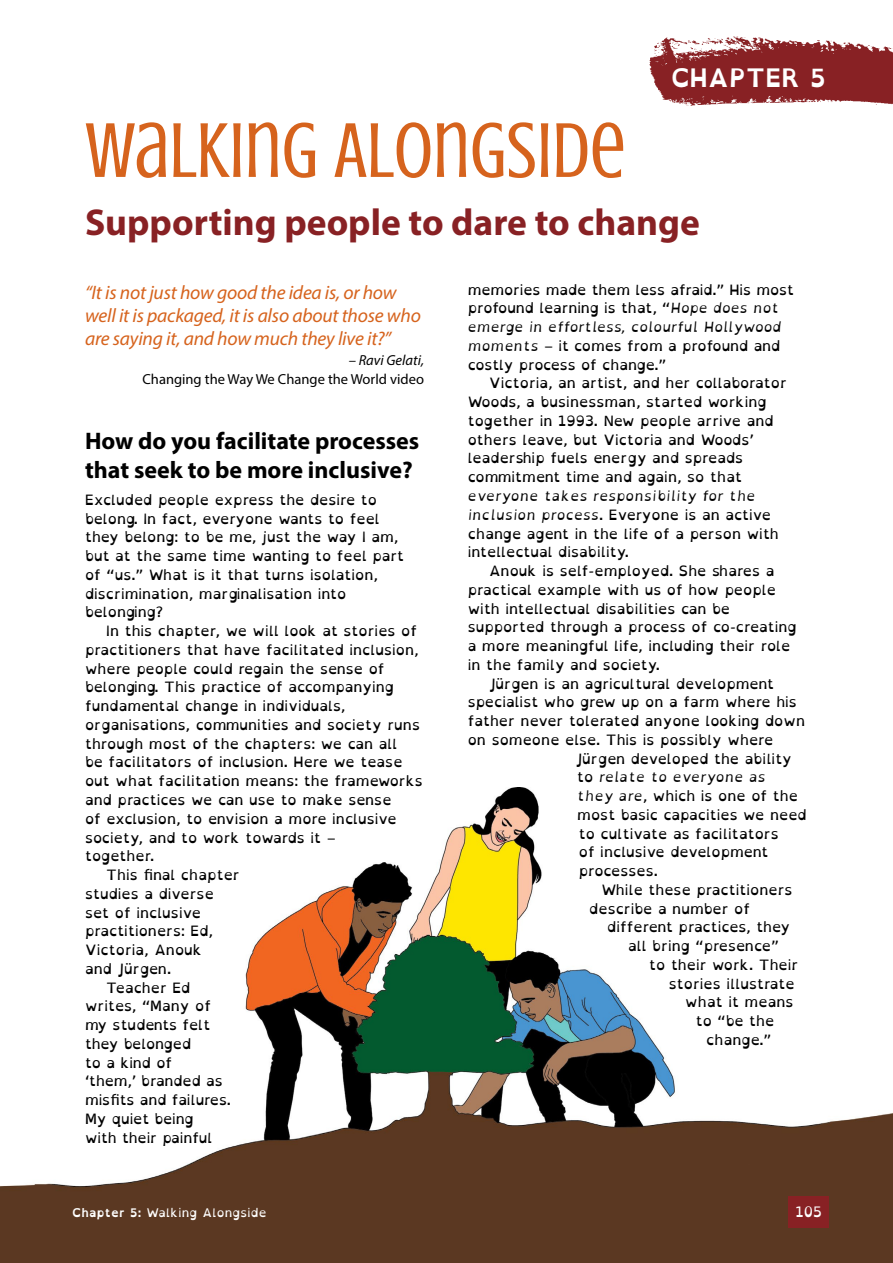
<style>
.page{position:relative;width:893px;height:1263px;background:#fff}
.page>*{position:absolute;margin:0;border:0;box-sizing:border-box;transform-origin:0 0}
.chapter_heading_-_5{font:79.8px "Crushed";color:#d6631d}
.Chapter_Sub-title{font:700 37.5px "Myriad Pro";color:#882124}
.Story_title{font:700 25.5px "Open Dyslexic";color:#fff}
.heading-4-lev-5{font:700 24px/28.8px "Myriad Pro";color:#000}
.Body_copy_quote-5{font:italic 19.5px/23.4px "Myriad Pro";letter-spacing:-.01em;color:#d6631d}
.Author_quotes_-_5{font:14.55px/19.5px "Myriad Pro";color:#000;text-align:right}
.t1{font:14.4px "Open Dyslexic";color:#fff}
.body-copy-indent-5{font:14.25px/18.8px "Open Dyslexic";color:#000}
.body-copy-5{font:14.25px/18.8px "Open Dyslexic";color:#000}
.body-copy-indent-5-2{font:italic 14.25px "Open Dyslexic";color:#000}
.t2{font:12px "Open Dyslexic";letter-spacing:.02em;color:#fff}
.s1{font-style:italic}
.s2{font-style:normal}
.s3{font-weight:700}
</style>
<div class="page">
<img style="left:0;top:788px;width:893px;height:475px">
<img style="left:649px;top:36px;width:244px;height:70px">
<div style="left:788px;top:1196px;width:41px;height:32px;background:#882124"></div>
<p class="chapter_heading_-_5" style="left:85px;top:106px;width:542px">WALKING ALONGSIDE</p>
<p class="Story_title" style="left:671px;top:57px;width:157px">CHAPTER 5</p>
<p class="Chapter_Sub-title" style="left:85px;top:198px;width:616px">Supporting people to dare to change</p>
<p class="Body_copy_quote-5" style="left:85px;top:280px;width:337px">“It is not just how good the idea is, or how well it is packaged, it is also about those who are saying it, and how much they live it?”</p>
<p class="Author_quotes_-_5" style="left:143px;top:350px;width:283px"><span class="s1">– Ravi Gelati,<br></span>Changing the Way We Change the World video</p>
<p class="heading-4-lev-5" style="left:85px;top:426px;width:336px">How do you facilitate processes that seek to be more inclusive?</p>
<p class="body-copy-5" style="left:85px;top:491px;width:321px">Excluded people express the desire to belong. In fact, everyone wants to feel they belong: to be me, just the way I am, but at the same time wanting to feel part of “us.” What is it that turns isolation, discrimination, marginalisation into belonging?</p>
<p class="body-copy-indent-5" style="left:85px;top:622px;width:339px;text-indent:21px">In this chapter, we will look at stories of practitioners that have facilitated inclusion, where people could regain the sense of belonging. This practice of accompanying fundamental change in individuals, organisations, communities and society runs through most of the chapters: we can all<br>be facilitators of inclusion. Here we tease out what facilitation means: the frameworks and practices we can use to make sense<br>of exclusion, to envision a more inclusive society, and to work towards it –<br>together.</p>
<p class="body-copy-indent-5" style="left:85px;top:866px;width:156px;text-indent:21px">This final chapter studies a diverse set of inclusive practitioners: Ed,<br>Victoria, Anouk<br>and Jürgen.</p>
<p class="body-copy-indent-5" style="left:85px;top:978px;width:148px;text-indent:21px">Teacher Ed writes, “Many of my students felt they belonged<br>to a kind of<br>‘them,’ branded as misfits and failures.<br>My quiet being<br>with their painful</p>
<p class="body-copy-indent-5" style="left:468px;top:280px;width:328px">memories made them less afraid.” His most profound learning is that, “<span class="s1">Hope does not emerge in effortless, colourful Hollywood moments</span> – it comes from a profound and costly process of change.”</p>
<p class="body-copy-indent-5" style="left:468px;top:374px;width:321px;text-indent:21px">Victoria, an artist, and her collaborator Woods, a businessman, started working together in 1993. New people arrive and others leave, but Victoria and Woods’ leadership fuels energy and spreads commitment time and again, so that <span class="s1">everyone takes responsibility for the inclusion process</span>. Everyone is an active change agent in the life of a person with intellectual disability.</p>
<p class="body-copy-indent-5" style="left:468px;top:562px;width:330px;text-indent:21px">Anouk is self-employed. She shares a practical example with us of how people with intellectual disabilities can be supported through a process of co-creating a more meaningful life, including their role in the family and society.</p>
<p class="body-copy-indent-5" style="left:489px;top:674px;width:286px">Jürgen is an agricultural development</p>
<p class="body-copy-indent-5" style="left:468px;top:693px;width:331px">specialist who grew up on a farm where his</p>
<p class="body-copy-indent-5" style="left:468px;top:712px;width:339px">father never tolerated anyone looking down</p>
<p class="body-copy-indent-5" style="left:468px;top:730px;width:307px">on someone else. This is possibly where</p>
<p class="body-copy-indent-5" style="left:576px;top:749px;width:218px">Jürgen developed the ability</p>
<p class="body-copy-indent-5-2" style="left:577px;top:767px;width:190px"><span class="s2">to</span> relate to everyone as</p>
<p class="body-copy-indent-5" style="left:577px;top:787px;width:222px"><span class="s1">they are</span>, which is one of the</p>
<p class="body-copy-indent-5" style="left:577px;top:805px;width:231px">most basic capacities we need</p>
<p class="body-copy-indent-5" style="left:579px;top:824px;width:201px">to cultivate as facilitators</p>
<p class="body-copy-indent-5" style="left:579px;top:843px;width:191px">of inclusive development</p>
<p class="body-copy-indent-5" style="left:579px;top:862px;width:81px">processes.</p>
<p class="body-copy-indent-5" style="left:601px;top:880px;width:193px">While these practitioners</p>
<p class="body-copy-indent-5" style="left:589px;top:899px;width:162px">describe a number of</p>
<p class="body-copy-indent-5" style="left:607px;top:918px;width:184px">different practices, they</p>
<p class="body-copy-indent-5" style="left:628px;top:937px;width:152px">all bring “presence”</p>
<p class="body-copy-indent-5" style="left:649px;top:955px;width:151px">to their work. Their</p>
<p class="body-copy-indent-5" style="left:669px;top:974px;width:128px">stories illustrate</p>
<p class="body-copy-indent-5" style="left:685px;top:993px;width:110px">what it means</p>
<p class="body-copy-indent-5" style="left:696px;top:1012px;width:80px">to “be the</p>
<p class="body-copy-indent-5" style="left:706px;top:1030px;width:67px">change.”</p>
<p class="t2" style="left:72px;top:1205px;width:196px"><span class="s3">Chapter 5:</span> Walking Alongside</p>
<p class="t1" style="left:795px;top:1203px;width:28px">105</p>
</div>
